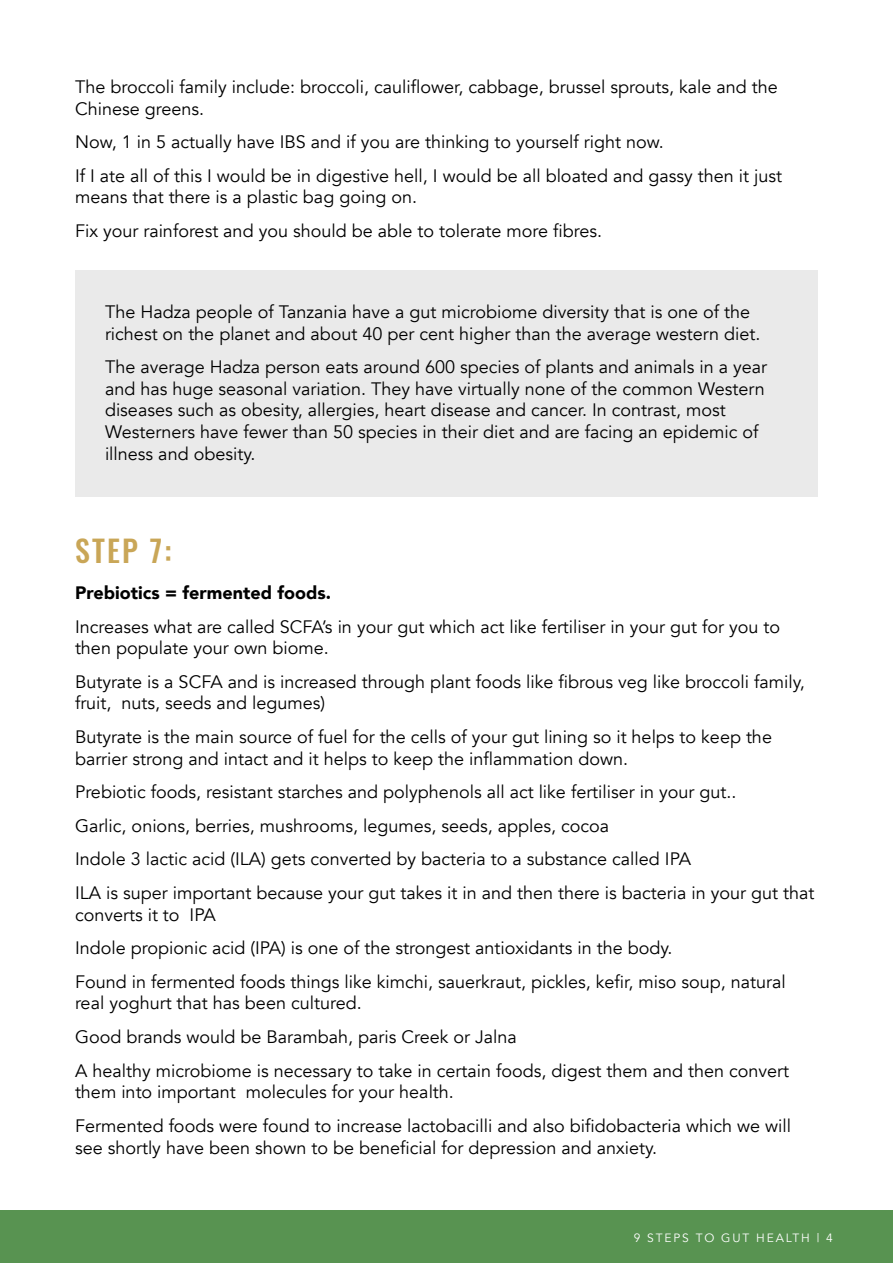
<style>
.page{position:relative;width:893px;height:1263px;background:#fff}
.page>*{position:absolute;margin:0;border:0;box-sizing:border-box;transform-origin:0 0}
.t1{font:500 30px "Oswald";color:#c9a657}
.t2{font:18px/33.6px "Avenir";color:#000}
.t3{font:900 18px "Avenir";color:#000}
.t4{font:12px "Avenir";letter-spacing:.15em;color:#fff}
</style>
<div class="page">
<div style="left:0;top:1210px;width:893px;height:53px;background:#589351"></div>
<div style="left:75px;top:270px;width:743px;height:227px;background:#eaeaea"></div>
<p class="t2" style="left:75px;top:76px;width:704px;line-height:21.6px">The broccoli family include: broccoli, cauliflower, cabbage, brussel sprouts, kale and the<br>Chinese greens.</p>
<p class="t2" style="left:75px;top:126px;width:708px">Now, 1 in 5 actually have IBS and if you are thinking to yourself right now.<br>If I ate all of this I would be in digestive hell, I would be all bloated and gassy then it just</p>
<p class="t2" style="left:75px;top:181px;width:528px">means that there is a plastic bag going on.<br>Fix your rainforest and you should be able to tolerate more fibres.</p>
<p class="t2" style="left:105px;top:301px;width:657px;line-height:21.6px">The Hadza people of Tanzania have a gut microbiome diversity that is one of the richest on the planet and about 40 per cent higher than the average western diet.</p>
<p class="t2" style="left:105px;top:357px;width:664px;line-height:21.6px">The average Hadza person eats around 600 species of plants and animals in a year and has huge seasonal variation. They have virtually none of the common Western diseases such as obesity, allergies, heart disease and cancer. In contrast, most Westerners have fewer than 50 species in their diet and are facing an epidemic of illness and obesity.</p>
<h1 class="t1" style="left:75px;top:535px;width:98px">STEP 7:</h1>
<p class="t3" style="left:75px;top:577px;width:258px">Prebiotics = fermented foods.</p>
<p class="t2" style="left:75px;top:616px;width:707px;line-height:21.6px">Increases what are called SCFA’s in your gut which act like fertiliser in your gut for you to then populate your own biome.</p>
<p class="t2" style="left:75px;top:671px;width:731px;line-height:21.6px">Butyrate is a SCFA and is increased through plant foods like fibrous veg like broccoli family, fruit, nuts, seeds and legumes)</p>
<p class="t2" style="left:75px;top:726px;width:698px;line-height:21.6px">Butyrate is the main source of fuel for the cells of your gut lining so it helps to keep the barrier strong and intact and it helps to keep the inflammation down.</p>
<p class="t2" style="left:75px;top:775px;width:741px">Prebiotic foods, resistant starches and polyphenols all act like fertiliser in your gut..<br>Garlic, onions, berries, mushrooms, legumes, seeds, apples, cocoa<br>Indole 3 lactic acid (ILA) gets converted by bacteria to a substance called IPA<br>ILA is super important because your gut takes it in and then there is bacteria in your gut that</p>
<p class="t2" style="left:75px;top:898px;width:712px">converts it to IPA<br>Indole propionic acid (IPA) is one of the strongest antioxidants in the body.<br>Found in fermented foods things like kimchi, sauerkraut, pickles, kefir, miso soup, natural</p>
<p class="t2" style="left:75px;top:987px;width:716px">real yoghurt that has been cultured.<br>Good brands would be Barambah, paris Creek or Jalna<br>A healthy microbiome is necessary to take in certain foods, digest them and then convert</p>
<p class="t2" style="left:75px;top:1076px;width:717px">them into important molecules for your health.<br>Fermented foods were found to increase lactobacilli and also bifidobacteria which we will</p>
<p class="t2" style="left:75px;top:1131px;width:584px">see shortly have been shown to be beneficial for depression and anxiety.</p>
<p class="t4" style="left:634px;top:1230px;width:201px">9 STEPS TO GUT HEALTH | 4</p>
</div>
